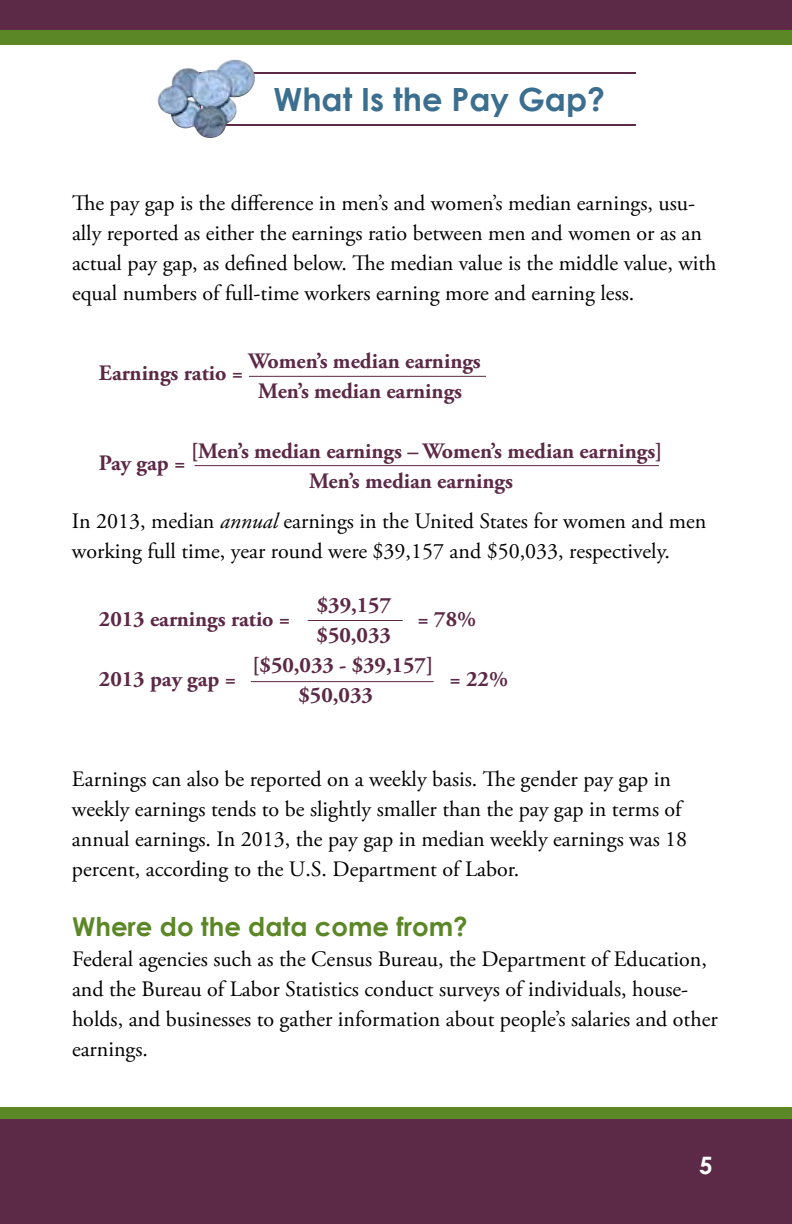
<style>
.page{position:relative;width:792px;height:1224px;background:#fff}
.page>*{position:absolute;margin:0;border:0;box-sizing:border-box;transform-origin:0 0}
.t1{font:700 32px "Century Gothic";color:#3b6e8f}
.t2{font:700 26px "Century Gothic";color:#5c8727}
.t3{font:700 24px "Century Gothic";color:#fff}
.t4{font:22px/30px "Adobe Garamond Pro";color:#000}
.t5{font:700 22px/30px "Adobe Garamond Pro";color:#5c2946;text-align:center}
.s1{font-style:italic}
</style>
<div class="page">
<div style="left:0;top:1107px;width:792px;height:117px;background:#5c8727"></div>
<div style="left:0;top:1119px;width:792px;height:105px;background:#5c2946"></div>
<div style="left:0;top:0;width:792px;height:45px;background:#5c8727"></div>
<div style="left:0;top:0;width:792px;height:30px;background:#5c2946"></div>
<div style="left:199px;top:72px;width:443px;height:54px;border:2px solid #5c2946"></div>
<hr style="left:249px;top:376px;width:237px;height:1px;background:#5c2946">
<hr style="left:195px;top:465px;width:464px;height:1px;background:#5c2946">
<hr style="left:308px;top:620px;width:95px;height:1px;background:#5c2946">
<hr style="left:251px;top:681px;width:183px;height:1px;background:#5c2946">
<img style="left:157px;top:59px;width:98px;height:80px">
<div style="left:637px;top:64px;width:14px;height:73px;background:#fff"></div>
<h1 class="t1" style="left:274px;top:80px;width:333px">What Is the Pay Gap?</h1>
<p class="t4" style="left:72px;top:189px;width:646px">The pay gap is the difference in men’s and women’s median earnings, usu&shy;ally reported as either the earnings ratio between men and women or as an actual pay gap, as defined below. The median value is the middle value, with equal numbers of full-time workers earning more and earning less.</p>
<p class="t5" style="left:248px;top:347px;width:234px">Women’s median earnings<br>Men’s median earnings</p>
<p class="t5" style="left:99px;top:359px;width:146px">Earnings ratio =</p>
<p class="t5" style="left:309px;top:437px;width:355px;text-align:left;text-indent:-118px">[Men’s median earnings – Women’s median earnings]<br>Men’s median earnings</p>
<p class="t4" style="left:72px;top:507px;width:636px">In 2013, median <span class="s1">annual</span> earnings in the United States for women and men working full time, year round were $39,157 and $50,033, respectively.</p>
<p class="t5" style="left:99px;top:449px;width:88px">Pay gap =</p>
<p class="t5" style="left:99px;top:605px;width:193px">2013 earnings ratio =</p>
<p class="t5" style="left:317px;top:591px;width:76px">$39,157</p>
<p class="t5" style="left:317px;top:621px;width:76px">$50,033</p>
<p class="t5" style="left:418px;top:605px;width:60px">= 78%</p>
<p class="t5" style="left:99px;top:665px;width:139px">2013 pay gap =</p>
<p class="t5" style="left:252px;top:651px;width:183px">[$50,033 - $39,157]</p>
<p class="t5" style="left:299px;top:681px;width:76px">$50,033</p>
<p class="t5" style="left:449px;top:665px;width:60px">= 22%</p>
<p class="t4" style="left:72px;top:765px;width:617px">Earnings can also be reported on a weekly basis. The gender pay gap in weekly earnings tends to be slightly smaller than the pay gap in terms of annual earnings. In 2013, the pay gap in median weekly earnings was 18 percent, according to the U.S. Department of Labor.</p>
<p class="t2" style="left:72px;top:911px;width:397px">Where do the data come from?</p>
<p class="t4" style="left:72px;top:945px;width:647px">Federal agencies such as the Census Bureau, the Department of Education, and the Bureau of Labor Statistics conduct surveys of individuals, house&shy;holds, and businesses to gather information about people’s salaries and other earnings.</p>
<p class="t3" style="left:699px;top:1150px;width:15px">5</p>
</div>
